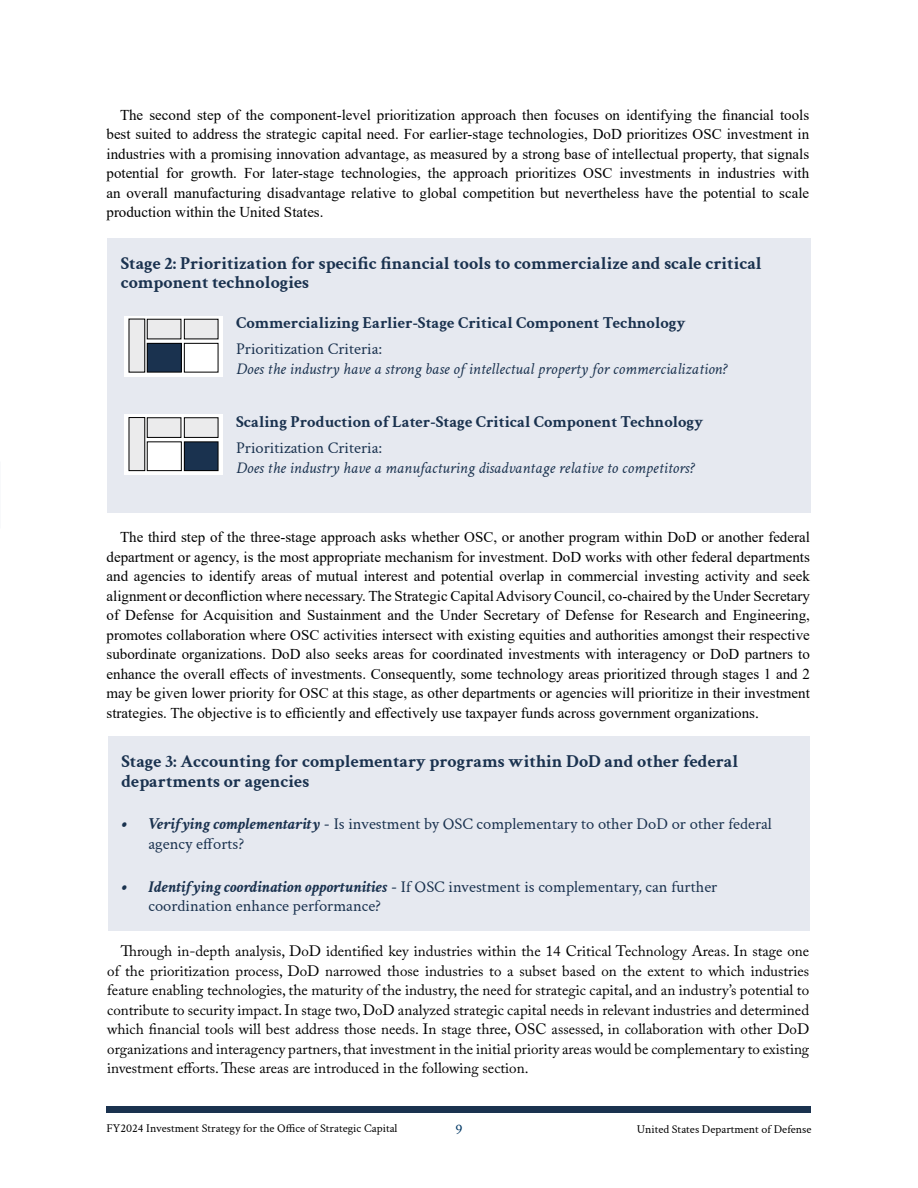
<style>
.page{position:relative;width:918px;height:1188px;background:#fff}
.page>*{position:absolute;margin:0;border:0;box-sizing:border-box;transform-origin:0 0}
.t1{font:700 18px/19.5px "Crimson Text";color:#1a324f}
.t2{font:16.5px/19.5px "Crimson Text";color:#1a324f}
.t3{font:italic 16.5px "Crimson Text";color:#1a324f}
.t4{font:700 16.5px "Crimson Text";color:#1a324f}
.t5{font:15px/19.5px "Times New Roman";color:#000;text-align:justify}
.t6{font:15px/19.5px "Adobe Caslon Pro";color:#000;text-align:justify}
.t7{font:15px "Crimson Text";color:#003865}
.t8{font:12px "Crimson Text";color:#000}
.s1{font-family:"Adobe Caslon Pro"}
.s2{font-weight:700;font-style:italic}
</style>
<div class="page">
<div style="left:106px;top:1106px;width:706px;height:6px;background:#1a324f"></div>
<div style="left:107px;top:238px;width:704px;height:275px;background:#e6e9f0"></div>
<svg style="left:124px;top:414px;width:99px;height:61px;background:#e8e8e8"></svg>
<div style="left:129px;top:418px;width:16px;height:53px;background:#ebebec"></div>
<div style="left:147px;top:442px;width:35px;height:29px;border:1px solid #000"></div>
<div style="left:184px;top:418px;width:34px;height:19px;background:#ebebec"></div>
<div style="left:184px;top:418px;width:34px;height:20px;border:1px solid #000"></div>
<div style="left:147px;top:418px;width:34px;height:19px;background:#ebebec"></div>
<div style="left:147px;top:418px;width:34px;height:20px;border:1px solid #000"></div>
<div style="left:184px;top:442px;width:34px;height:29px;background:#1a324f"></div>
<div style="left:184px;top:442px;width:34px;height:29px;border:1px solid #000"></div>
<svg style="left:124px;top:316px;width:99px;height:61px;background:#e9e9e9"></svg>
<div style="left:129px;top:319px;width:16px;height:53px;background:#ebebec"></div>
<div style="left:147px;top:343px;width:34px;height:29px;background:#1a324f"></div>
<div style="left:147px;top:343px;width:35px;height:29px;border:1px solid #000"></div>
<div style="left:184px;top:319px;width:34px;height:20px;background:#ebebec"></div>
<div style="left:147px;top:319px;width:34px;height:20px;background:#ebebec"></div>
<div style="left:184px;top:343px;width:34px;height:29px;border:1px solid #000"></div>
<div style="left:108px;top:736px;width:702px;height:195px;background:#e6e9f0"></div>
<p class="t5" style="left:106px;top:105px;width:704px;text-indent:14px">The second step of the component-level prioritization approach then focuses on identifying the financial tools best suited to address the strategic capital need. For earlier-stage technologies, DoD prioritizes OSC investment in industries with a promising innovation advantage, as measured by a strong base of intellectual property, that signals potential for growth. For later-stage technologies, the approach prioritizes OSC investments in industries with an overall manufacturing disadvantage relative to global competition but nevertheless have the potential to scale production within the United States.</p>
<p class="t1" style="left:121px;top:252px;width:643px">Stage 2: Prioritization for specific financial tools to commercialize and scale critical component technologies</p>
<p class="t4" style="left:236px;top:310px;width:451px">Commercializing Earlier-Stage Critical Component Technology</p>
<p class="t2" style="left:236px;top:339px;width:148px">Prioritization Criteria:</p>
<p class="t3" style="left:236px;top:357px;width:492px">Does the industry have a strong base of intellectual property for commercialization?</p>
<p class="t4" style="left:236px;top:409px;width:469px">Scaling Production of Later-Stage Critical Component Technology</p>
<p class="t2" style="left:236px;top:438px;width:148px">Prioritization Criteria:</p>
<p class="t3" style="left:236px;top:456px;width:460px">Does the industry have a manufacturing disadvantage relative to competitors?</p>
<p class="t5" style="left:107px;top:527px;width:705px;text-indent:14px">The third step of the three-stage approach asks whether OSC, or another program within DoD or another federal department or agency, is the most appropriate mechanism for investment. DoD works with other federal departments and agencies to identify areas of mutual interest and potential overlap in commercial investing activity and seek alignment or deconfliction where necessary. The Strategic Capital Advisory Council, co-chaired by the Under Secretary of Defense for Acquisition and Sustainment and the Under Secretary of Defense for Research and Engineering, promotes collaboration where OSC activities intersect with existing equities and authorities amongst their respective subordinate organizations. DoD also seeks areas for coordinated investments with interagency or DoD partners to enhance the overall effects of investments. Consequently, some technology areas prioritized through stages 1 and 2 may be given lower priority for OSC at this stage, as other departments or agencies will prioritize in their investment strategies. The objective is to efficiently and effectively use taxpayer funds across government organizations<span class="s1">.</span></p>
<p class="t1" style="left:122px;top:750px;width:618px">Stage 3: Accounting for complementary programs within DoD and other federal departments or agencies</p>
<p class="t2" style="left:148px;top:814px;width:625px;text-indent:-27px"><span class="s2">• Verifying complementarity</span> - Is investment by OSC complementary to other DoD or other federal agency efforts?</p>
<p class="t2" style="left:148px;top:876px;width:570px;text-indent:-27px"><span class="s2">• Identifying coordination opportunities</span> - If OSC investment is complementary, can further coordination enhance performance?</p>
<p class="t6" style="left:107px;top:941px;width:704px;text-indent:14px">Through in-depth analysis, DoD identified key industries within the 14 Critical Technology Areas. In stage one of the prioritization process, DoD narrowed those industries to a subset based on the extent to which industries feature enabling technologies, the maturity of the industry, the need for strategic capital, and an industry’s potential to contribute to security impact. In stage two, DoD analyzed strategic capital needs in relevant industries and determined which financial tools will best address those needs. In stage three, OSC assessed, in collaboration with other DoD organizations and interagency partners, that investment in the initial priority areas would be complementary to existing investment efforts. These areas are introduced in the following section.</p>
<p class="t8" style="left:106px;top:1120px;width:293px">FY2024 Investment Strategy for the Office of Strategic Capital</p>
<p class="t7" style="left:455px;top:1118px;width:9px">9</p>
<p class="t8" style="left:637px;top:1120px;width:176px">United States Department of Defense</p>
</div>
